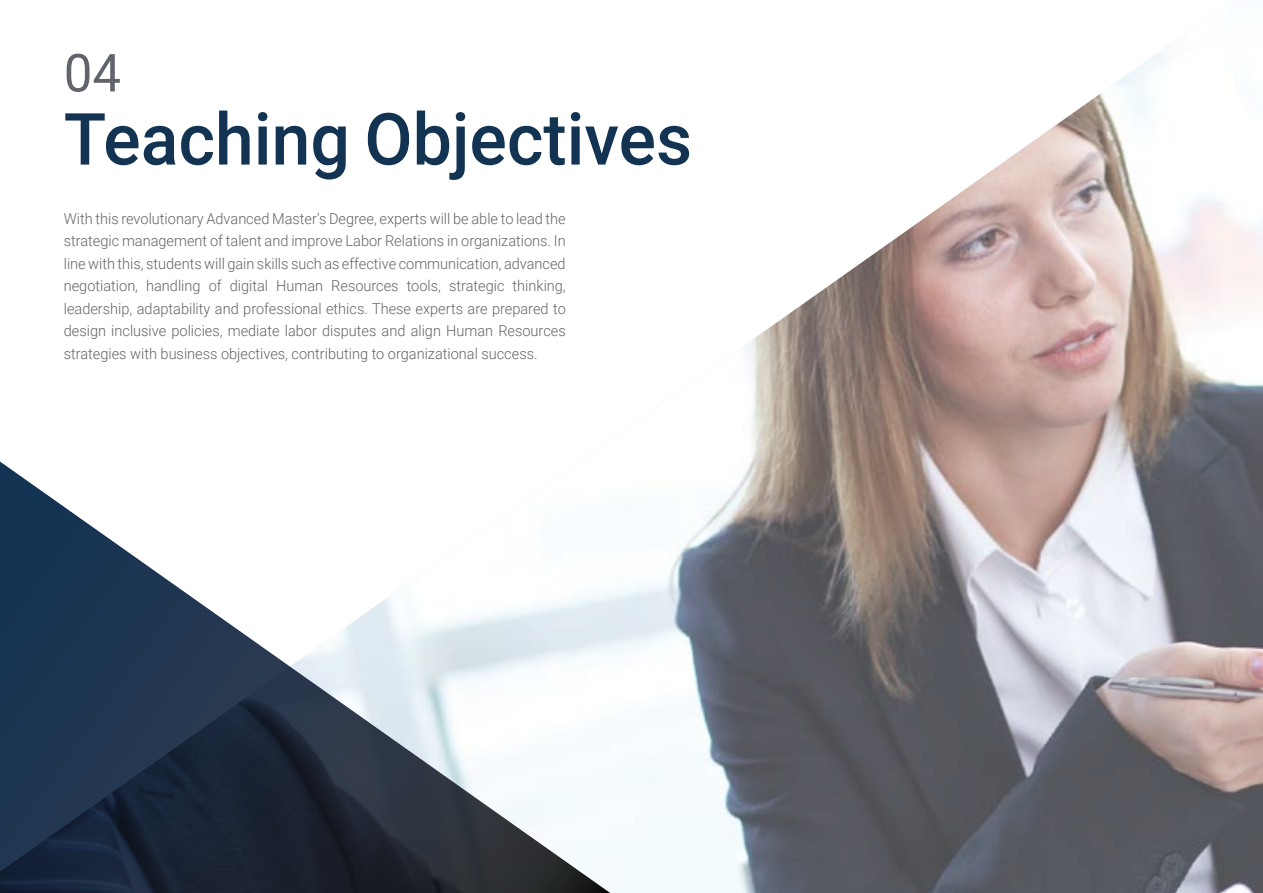
<style>
.page{position:relative;width:1263px;height:893px;background:#fff}
.page>*{position:absolute;margin:0;border:0;box-sizing:border-box;transform-origin:0 0}
.t1{font:500 72px "Roboto";color:#123352}
.t2{font:52.5px "Roboto";color:#61646a}
.t3{font:300 15px/22.5px "Roboto";color:#61646a;text-align:justify}
</style>
<div class="page">
<img style="left:640px;top:0;width:623px;height:893px">
<svg style="left:0;top:461px;width:640px;height:432px"></svg>
<h2 class="t2" style="left:64px;top:36px;width:59px">04</h2>
<h1 class="t1" style="left:64px;top:89px;width:630px">Teaching Objectives</h1>
<p class="t3" style="left:64px;top:207px;width:503px">With this revolutionary Advanced Master's Degree, experts will be able to lead the strategic management of talent and improve Labor Relations in organizations. In line with this, students will gain skills such as effective communication, advanced negotiation, handling of digital Human Resources tools, strategic thinking, leadership, adaptability and professional ethics. These experts are prepared to design inclusive policies, mediate labor disputes and align Human Resources strategies with business objectives, contributing to organizational success.</p>
</div>
